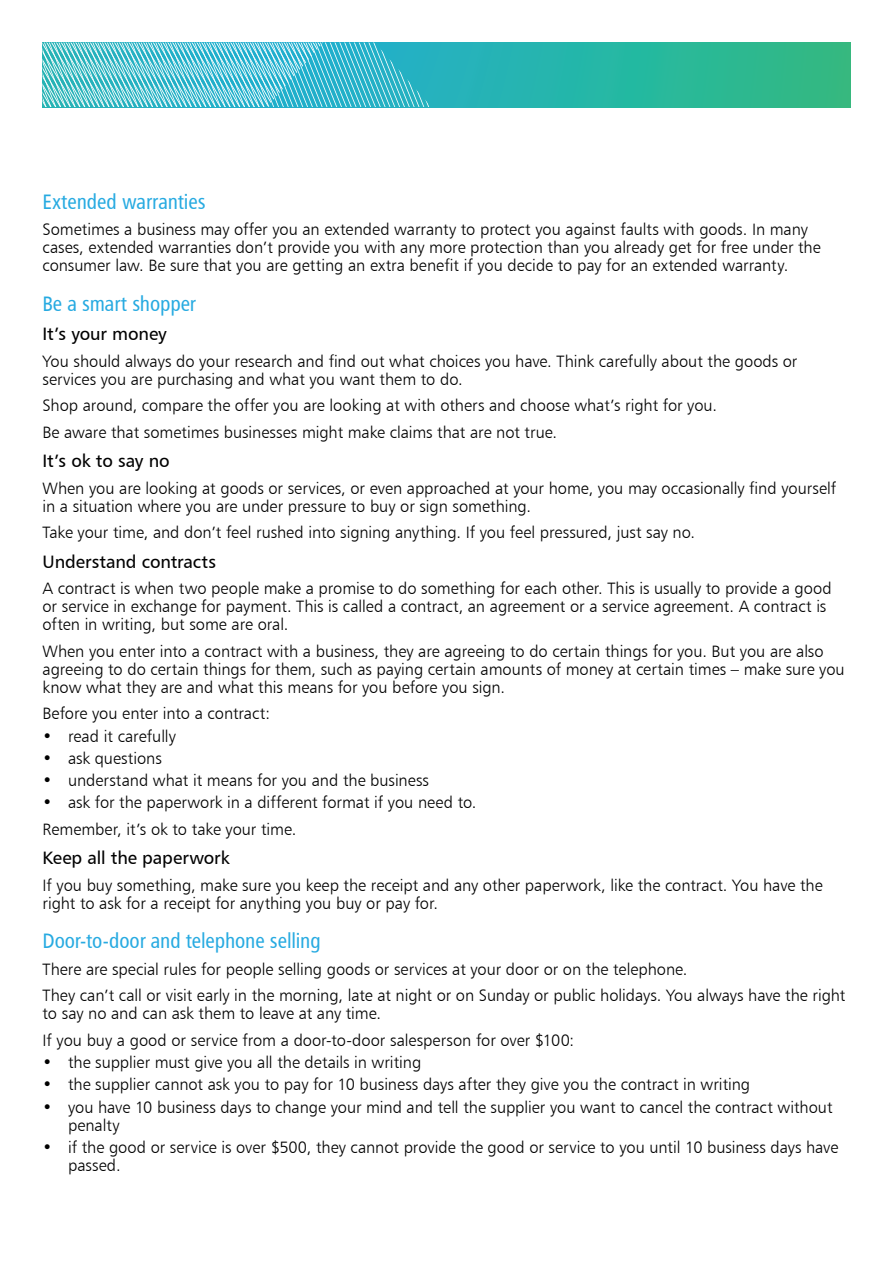
<style>
.page{position:relative;width:893px;height:1263px;background:#fff}
.page>*{position:absolute;margin:0;border:0;box-sizing:border-box;transform-origin:0 0}
.heading_1{font:21px "Humanist 777 BT Roman Condensed B";letter-spacing:-.005em;color:#27aae1}
.heading_2{font:18px "Humanist 777 BT Roman B";letter-spacing:-.005em;color:#000}
.body_text{font:16.5px/18px "Humanist 777 BT Light B";letter-spacing:-.005em;color:#000}
</style>
<div class="page">
<svg style="left:431px;top:43px;width:419px;height:64px;background:#29b69f"></svg>
<svg style="left:43px;top:43px;width:388px;height:64px;background:#60c6d5"></svg>
<p class="heading_1" style="left:43px;top:188px;width:165px">Extended warranties</p>
<p class="body_text" style="left:43px;top:220px;width:780px">Sometimes a business may offer you an extended warranty to protect you against faults with goods. In many cases, extended warranties don’t provide you with any more protection than you already get for free under the consumer law. Be sure that you are getting an extra benefit if you decide to pay for an extended warranty.</p>
<p class="heading_1" style="left:43px;top:290px;width:155px">Be a smart shopper</p>
<p class="heading_2" style="left:43px;top:323px;width:126px">It’s your money</p>
<p class="body_text" style="left:43px;top:352px;width:756px">You should always do your research and find out what choices you have. Think carefully about the goods or services you are purchasing and what you want them to do.</p>
<p class="body_text" style="left:43px;top:396px;width:676px">Shop around, compare the offer you are looking at with others and choose what’s right for you.</p>
<p class="body_text" style="left:43px;top:423px;width:516px">Be aware that sometimes businesses might make claims that are not true.</p>
<p class="heading_2" style="left:43px;top:450px;width:129px">It’s ok to say no</p>
<p class="body_text" style="left:43px;top:479px;width:795px">When you are looking at goods or services, or even approached at your home, you may occasionally find yourself in a situation where you are under pressure to buy or sign something.</p>
<p class="body_text" style="left:43px;top:523px;width:654px">Take your time, and don’t feel rushed into signing anything. If you feel pressured, just say no.</p>
<p class="heading_2" style="left:43px;top:550px;width:175px">Understand contracts</p>
<p class="body_text" style="left:43px;top:579px;width:791px">A contract is when two people make a promise to do something for each other. This is usually to provide a good or service in exchange for payment. This is called a contract, an agreement or a service agreement. A contract is often in writing, but some are oral.</p>
<p class="body_text" style="left:43px;top:642px;width:804px">When you enter into a contract with a business, they are agreeing to do certain things for you. But you are also agreeing to do certain things for them, such as paying certain amounts of money at certain times – make sure you know what they are and what this means for you before you sign.</p>
<p class="body_text" style="left:43px;top:704px;width:229px">Before you enter into a contract:</p>
<p class="body_text" style="left:43px;top:727px;width:135px">• read it carefully</p>
<p class="body_text" style="left:43px;top:749px;width:121px">• ask questions</p>
<p class="body_text" style="left:43px;top:771px;width:388px">• understand what it means for you and the business</p>
<p class="body_text" style="left:43px;top:793px;width:435px">• ask for the paperwork in a different format if you need to.</p>
<p class="body_text" style="left:43px;top:820px;width:255px">Remember, it’s ok to take your time.</p>
<p class="heading_2" style="left:43px;top:847px;width:189px">Keep all the paperwork</p>
<p class="body_text" style="left:43px;top:876px;width:782px">If you buy something, make sure you keep the receipt and any other paperwork, like the contract. You have the right to ask for a receipt for anything you buy or pay for.</p>
<p class="heading_1" style="left:43px;top:928px;width:280px">Door-to-door and telephone selling</p>
<p class="body_text" style="left:43px;top:960px;width:647px">There are special rules for people selling goods or services at your door or on the telephone.</p>
<p class="body_text" style="left:43px;top:986px;width:804px">They can’t call or visit early in the morning, late at night or on Sunday or public holidays. You always have the right to say no and can ask them to leave at any time.</p>
<p class="body_text" style="left:43px;top:1031px;width:533px">If you buy a good or service from a door-to-door salesperson for over $100:</p>
<p class="body_text" style="left:43px;top:1053px;width:380px">• the supplier must give you all the details in writing</p>
<p class="body_text" style="left:43px;top:1075px;width:709px">• the supplier cannot ask you to pay for 10 business days after they give you the contract in writing</p>
<p class="body_text" style="left:68px;top:1098px;width:766px;text-indent:-26px">• you have 10 business days to change your mind and tell the supplier you want to cancel the contract without penalty</p>
<p class="body_text" style="left:68px;top:1138px;width:772px;text-indent:-26px">• if the good or service is over $500, they cannot provide the good or service to you until 10 business days have passed.</p>
</div>
